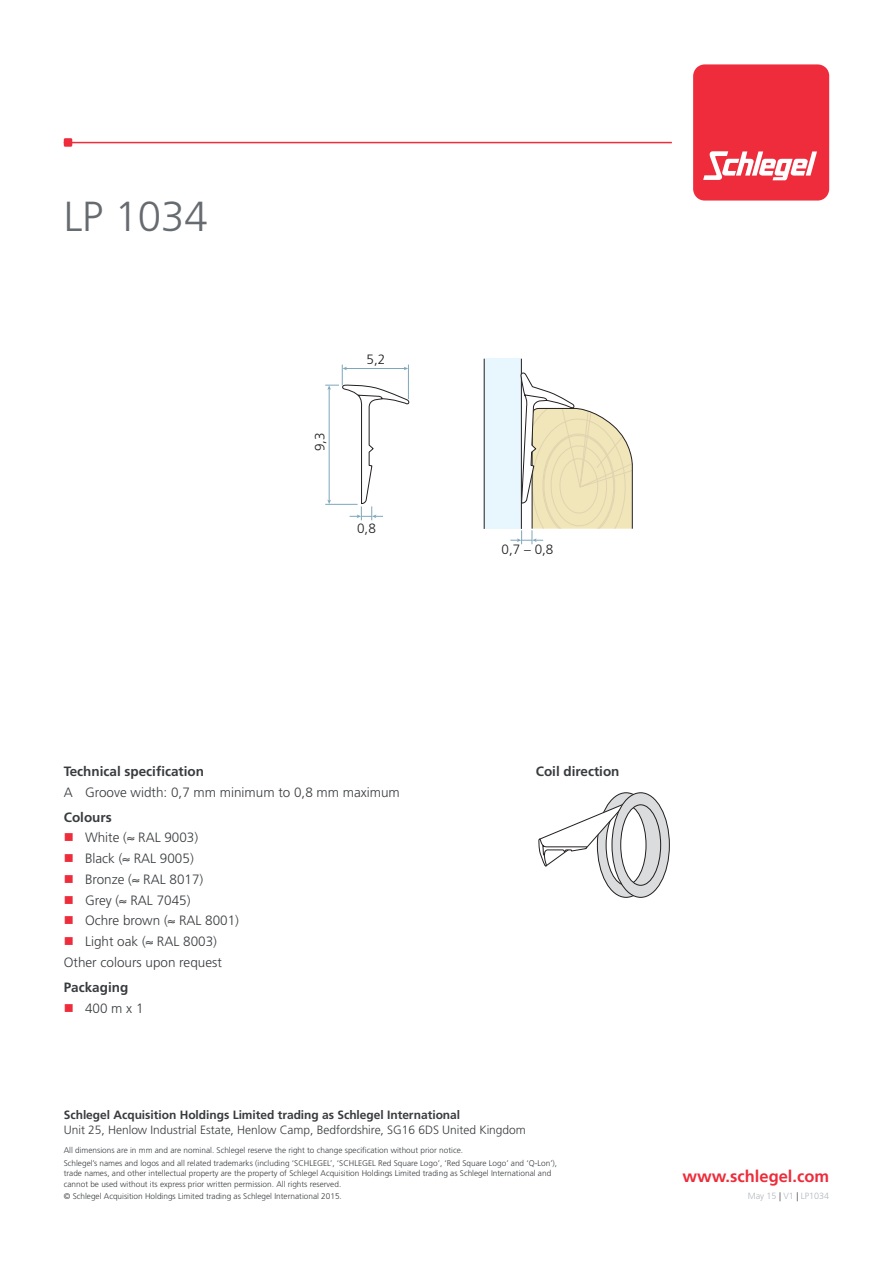
<style>
.page{position:relative;width:893px;height:1263px;background:#fff}
.page>*{position:absolute;margin:0;border:0;box-sizing:border-box;transform-origin:0 0}
.t1{font:300 42px "Frutiger";letter-spacing:-.005em;color:#666b70}
.t2{font:700 16.5px "Frutiger";color:#ee2c3b}
.t3{font:300 13.5px/20.7px "Frutiger";color:#393c3f}
.t4{font:700 13.5px "Frutiger";color:#393c3f}
.t5{font:300 13.5px "Frutiger";color:#211e1e}
.t6{font:300 12px "Frutiger";letter-spacing:-.005em;color:#393c3f}
.t7{font:700 12px "Frutiger";letter-spacing:-.005em;color:#393c3f}
.t8{font:300 9px "Frutiger";letter-spacing:-.005em;color:#b1b9bf}
.t9{font:300 8.25px/12.6px "Frutiger";color:#393c3f}
.s1{color:#ee2c3b}
.s2{color:#393c3f}
</style>
<div class="page">
<div style="left:693px;top:64px;width:136px;height:137px;background:#ee2c3b;border-radius:11px"></div>
<svg style="left:703px;top:151px;width:114px;height:29px"></svg>
<hr style="left:64px;top:142px;width:608px;height:1px;background:#ee2c3b">
<div style="left:64px;top:138px;width:8px;height:9px;background:#ee2c3b"></div>
<div style="left:484px;top:359px;width:37px;height:170px;background:#e8f6fd"></div>
<hr style="left:521px;top:359px;width:1px;height:170px;background:#231f20">
<hr style="left:484px;top:359px;width:1px;height:170px;background:#231f20">
<svg style="left:325px;top:365px;width:84px;height:155px"></svg>
<svg style="left:510px;top:373px;width:122px;height:171px"></svg>
<svg style="left:538px;top:792px;width:132px;height:105px"></svg>
<h1 class="t1" style="left:64px;top:193px;width:145px">LP 1034</h1>
<h3 class="t5" style="left:312px;top:451px;width:20px;rotate:-90deg">9,3</h3>
<h3 class="t5" style="left:366px;top:352px;width:20px">5,2</h3>
<h3 class="t5" style="left:357px;top:520px;width:20px">0,8</h3>
<h3 class="t5" style="left:502px;top:542px;width:53px">0,7 – 0,8</h3>
<h3 class="t4" style="left:64px;top:763px;width:142px">Technical specification</h3>
<h3 class="t3" style="left:64px;top:782px;width:338px">A Groove width: 0,7 mm minimum to 0,8 mm maximum</h3>
<h3 class="t4" style="left:64px;top:809px;width:49px">Colours</h3>
<h3 class="t3" style="left:64px;top:828px;width:136px"><span class="s1">■</span> White (≈ RAL 9003)</h3>
<h3 class="t3" style="left:64px;top:848px;width:131px"><span class="s1">■</span> Black (≈ RAL 9005)</h3>
<h3 class="t3" style="left:64px;top:869px;width:141px"><span class="s1">■</span> Bronze (≈ RAL 8017)</h3>
<h3 class="t3" style="left:64px;top:890px;width:128px"><span class="s1">■</span> Grey (≈ RAL 7045)</h3>
<h3 class="t3" style="left:64px;top:911px;width:177px"><span class="s1">■</span> Ochre brown (≈ RAL 8001)</h3>
<h3 class="t3" style="left:64px;top:931px;width:160px"><span class="s1">■</span> Light oak (≈ RAL 8003)<br>Other colours upon request</h3>
<h3 class="t4" style="left:64px;top:979px;width:66px">Packaging</h3>
<h3 class="t3" style="left:64px;top:998px;width:81px"><span class="s1">■</span> 400 m x 1</h3>
<h3 class="t4" style="left:536px;top:763px;width:85px">Coil direction</h3>
<h3 class="t7" style="left:64px;top:1108px;width:398px">Schlegel Acquisition Holdings Limited trading as Schlegel International</h3>
<h3 class="t6" style="left:64px;top:1123px;width:464px">Unit 25, Henlow Industrial Estate, Henlow Camp, Bedfordshire, SG16 6DS United Kingdom</h3>
<p class="t9" style="left:64px;top:1144px;width:495px">All dimensions are in mm and are nominal. Schlegel reserve the right to change specification without prior notice.<br>Schlegel’s names and logos and all related trademarks (including ‘SCHLEGEL’, ‘SCHLEGEL Red Square Logo’, ‘Red Square Logo’ and ‘Q-Lon’),</p>
<p class="t9" style="left:64px;top:1168px;width:489px;line-height:10.5px">trade names, and other intellectual property are the property of Schlegel Acquisition Holdings Limited trading as Schlegel International and cannot be used without its express prior written permission. All rights reserved.</p>
<p class="t9" style="left:64px;top:1190px;width:280px">© Schlegel Acquisition Holdings Limited trading as Schlegel International 2015.</p>
<h2 class="t2" style="left:682px;top:1167px;width:148px">www.schlegel.com</h2>
<p class="t8" style="left:748px;top:1191px;width:83px">May 15 <span class="s2">|</span> V1 <span class="s2">|</span> LP1034</p>
</div>
